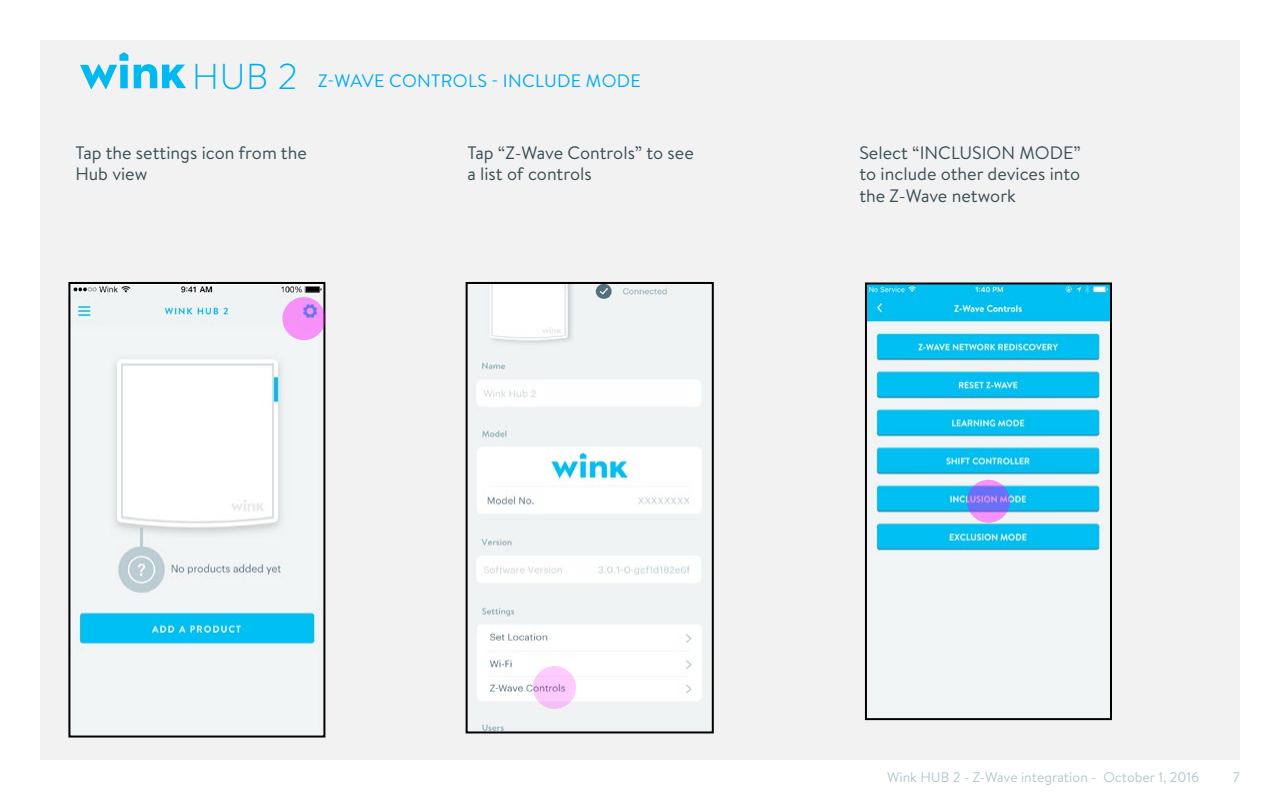
<style>
.page{position:relative;width:1280px;height:800px;background:#fff}
.page>*{position:absolute;margin:0;border:0;box-sizing:border-box;transform-origin:0 0}
.t1{font:18px/21.6px "Brandon Text";color:#3a4e57}
.t2{font:18px "Brandon Text";letter-spacing:.02em;color:#00adef}
.t3{font:14px "Brandon Text";color:#b5c8cf}
.s1{font-weight:300;font-size:36px}
</style>
<div class="page">
<div style="left:40px;top:40px;width:1200px;height:720px;background:#f2f2f2"></div>
<svg style="left:134px;top:64px;width:52px;height:24px"></svg>
<svg style="left:80px;top:52px;width:48px;height:37px"></svg>
<img style="left:868px;top:285px;width:241px;height:270px">
<div style="left:865px;top:282px;width:247px;height:438px;border:2px solid #000"></div>
<svg style="left:967px;top:480px;width:43px;height:43px"></svg>
<img style="left:72px;top:285px;width:250px;height:361px">
<div style="left:68px;top:282px;width:257px;height:456px;border:2px solid #000"></div>
<img style="left:477px;top:285px;width:225px;height:445px">
<div style="left:466px;top:282px;width:248px;height:451px;border:2px solid #000"></div>
<svg style="left:282px;top:297px;width:43px;height:43px"></svg>
<svg style="left:533px;top:666px;width:43px;height:43px"></svg>
<p class="t2" style="left:192px;top:68px;width:450px"><span class="s1">HUB 2</span> Z-WAVE CONTROLS - INCLUDE MODE</p>
<p class="t1" style="left:75px;top:141px;width:233px">Tap the settings icon from the<br>Hub view</p>
<p class="t1" style="left:859px;top:141px;width:223px;text-align:justify">Select “INCLUSION MODE” to include other devices into the Z-Wave network</p>
<p class="t1" style="left:467px;top:141px;width:228px">Tap “Z-Wave Controls” to see a list of controls</p>
<p class="t3" style="left:887px;top:767px;width:314px">Wink HUB 2 - Z-Wave integration - October 1, 2016</p>
<p class="t3" style="left:1233px;top:767px;width:9px">7</p>
</div>
